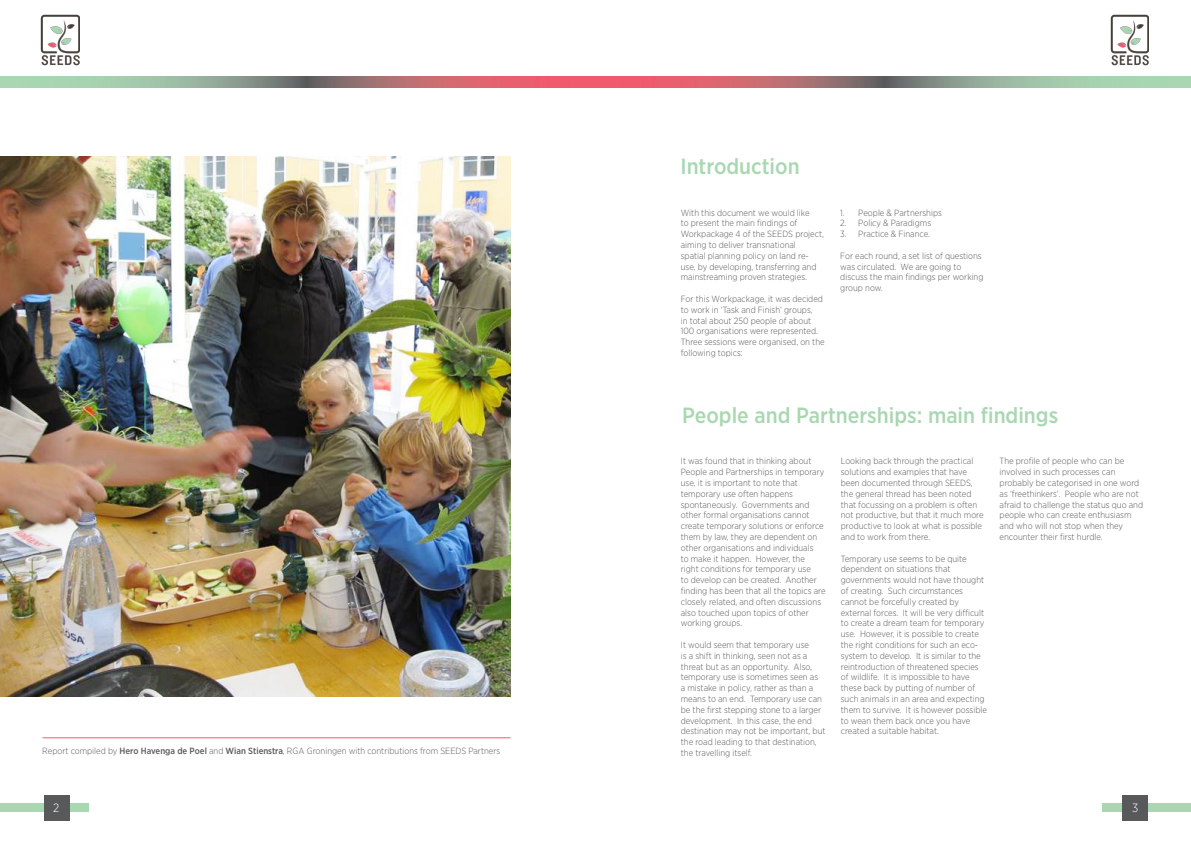
<style>
.page{position:relative;width:1191px;height:842px;background:#fff}
.page>*{position:absolute;margin:0;border:0;box-sizing:border-box;transform-origin:0 0}
.section_header{font:500 22px "Gotham Narrow";color:#a8d7b1}
.body_text{font:300 12px "Gotham Narrow";color:#fff}
.body_text-2{font:300 9px/10.8px "Gotham Narrow";color:#58595b}
.s1{font-weight:500}
</style>
<div class="page">
<div style="left:0;top:803px;width:89px;height:9px;background:#a8d7b1"></div>
<div style="left:1102px;top:803px;width:89px;height:9px;background:#a8d7b1"></div>
<div style="left:44px;top:796px;width:25px;height:25px;background:#58595b"></div>
<div style="left:1122px;top:795px;width:26px;height:25px;background:#58595b"></div>
<img style="left:41px;top:15px;width:38px;height:51px">
<img style="left:1110px;top:15px;width:38px;height:51px">
<img style="left:0;top:77px;width:1191px;height:11px">
<img style="left:0;top:156px;width:510px;height:540px">
<hr style="left:43px;top:737px;width:467px;height:1px;background:#f05b6c">
<p class="body_text-2" style="left:42px;top:745px;width:459px">Report compiled by <span class="s1">Hero Havenga de Poel</span> and <span class="s1">Wian Stienstra</span>, RGA Groningen with contributions from SEEDS Partners</p>
<p class="section_header" style="left:680px;top:152px;width:121px">Introduction</p>
<p class="body_text-2" style="left:681px;top:207px;width:145px">With this document we would like<br>to present the main findings of Workpackage 4 of the SEEDS project, aiming to deliver transnational<br>spatial planning policy on land re&shy;use, by developing, transferring and mainstreaming proven strategies.</p>
<p class="body_text-2" style="left:681px;top:293px;width:145px">For this Workpackage, it was decided to work in ‘Task and Finish’ groups,<br>in total about 250 people of about 100 organisations were represented.<br>Three sessions were organised, on the following topics:</p>
<p class="body_text-2" style="left:840px;top:207px;width:103px">1. People &amp; Partnerships</p>
<p class="body_text-2" style="left:840px;top:218px;width:92px">2. Policy &amp; Paradigms</p>
<p class="body_text-2" style="left:840px;top:228px;width:91px">3. Practice &amp; Finance.</p>
<p class="body_text-2" style="left:840px;top:250px;width:145px">For each round, a set list of questions was circulated. We are going to discuss the main findings per working group now.</p>
<p class="section_header" style="left:682px;top:401px;width:377px">People and Partnerships: main findings</p>
<p class="body_text-2" style="left:999px;top:456px;width:145px">The profile of people who can be involved in such processes can probably be categorised in one word as ‘freethinkers’. People who are not afraid to challenge the status quo and people who can create enthusiasm and who will not stop when they encounter their first hurdle.</p>
<p class="body_text-2" style="left:681px;top:456px;width:146px">It was found that in thinking about People and Partnerships in temporary use, it is important to note that temporary use often happens spontaneously. Governments and other formal organisations cannot create temporary solutions or enforce them by law, they are dependent on other organisations and individuals<br>to make it happen. However, the<br>right conditions for temporary use<br>to develop can be created. Another finding has been that all the topics are closely related, and often discussions also touched upon topics of other working groups.</p>
<p class="body_text-2" style="left:681px;top:639px;width:146px">It would seem that temporary use<br>is a shift in thinking, seen not as a threat but as an opportunity. Also, temporary use is sometimes seen as<br>a mistake in policy, rather as than a means to an end. Temporary use can be the first stepping stone to a larger development. In this case, the end destination may not be important, but the road leading to that destination, the travelling itself.</p>
<p class="body_text-2" style="left:840px;top:456px;width:144px">Looking back through the practical solutions and examples that have been documented through SEEDS, the general thread has been noted that focussing on a problem is often not productive, but that it much more productive to look at what is possible and to work from there.</p>
<p class="body_text-2" style="left:840px;top:553px;width:148px">Temporary use seems to be quite dependent on situations that governments would not have thought of creating. Such circumstances cannot be forcefully created by external forces. It will be very difficult to create a dream team for temporary use. However, it is possible to create the right conditions for such an eco&shy;system to develop. It is similar to the reintroduction of threatened species of wildlife. It is impossible to have these back by putting of number of such animals in an area and expecting them to survive. It is however possible to wean them back once you have created a suitable habitat.</p>
<p class="body_text" style="left:53px;top:801px;width:8px">2</p>
<h2 class="body_text" style="left:1132px;top:801px;width:8px">3</h2>
</div>
